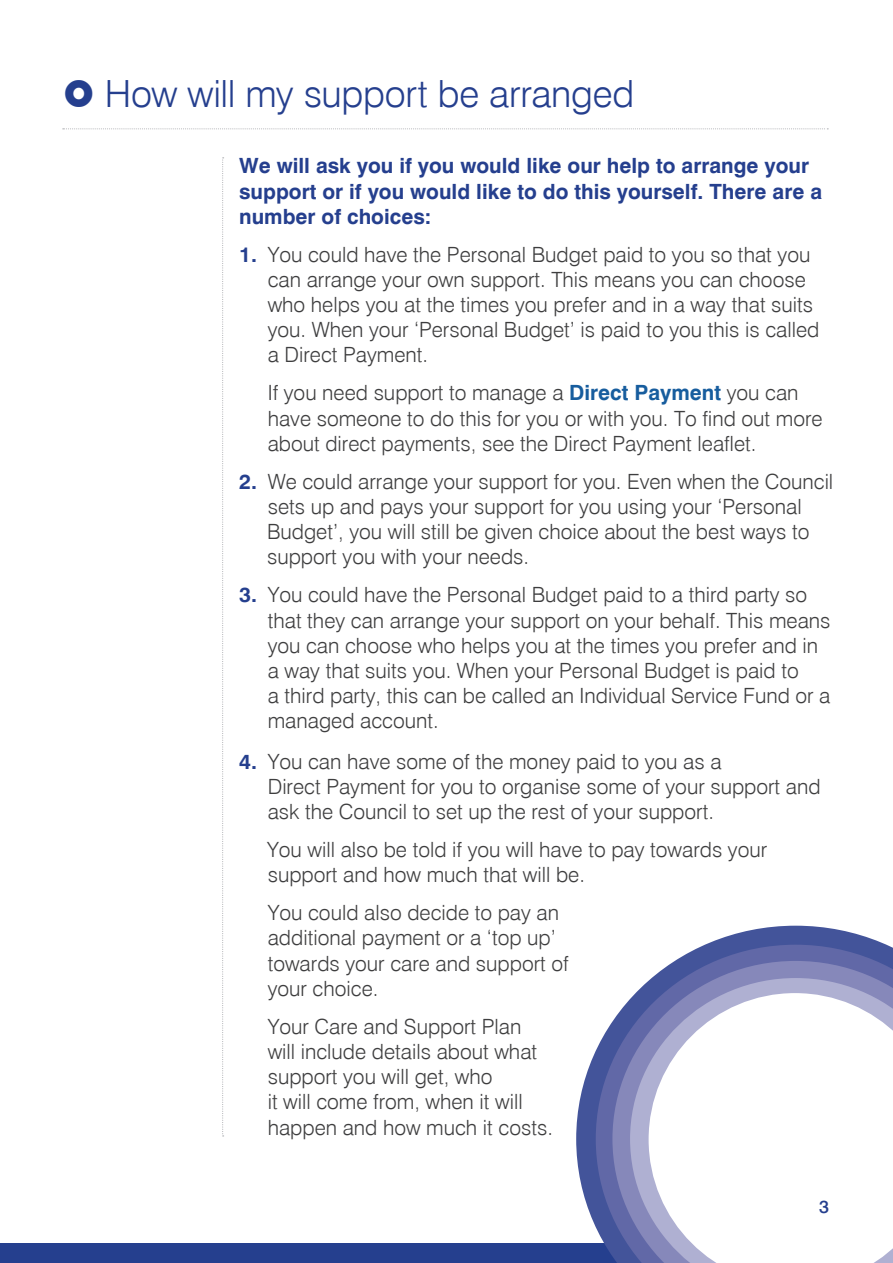
<style>
.page{position:relative;width:893px;height:1263px;background:#fff}
.page>*{position:absolute;margin:0;border:0;box-sizing:border-box;transform-origin:0 0}
.t1{font:300 37.5px "Swiss 721 BT";letter-spacing:-.005em;color:#253f8e}
.t2{font:300 21px/25.2px "Swiss 721 BT";color:#3e3e3f}
.t3{font:700 21px/25.2px "Swiss 721 BT";color:#253f8e}
.t4{font:500 18px "Swiss 721 BT";color:#253f8e}
.s1{font-weight:700;color:#253f8e}
.s2{font-weight:700;color:#175d9e}
</style>
<div class="page">
<div style="left:0;top:1243px;width:893px;height:20px;background:#253f8e"></div>
<svg style="left:576px;top:926px;width:311px;height:302px"></svg>
<svg style="left:596px;top:945px;width:297px;height:310px"></svg>
<svg style="left:612px;top:961px;width:281px;height:302px;background:#7f85b8"></svg>
<svg style="left:630px;top:978px;width:263px;height:285px;background:#8a8ebd"></svg>
<svg style="left:649px;top:993px;width:244px;height:270px"></svg>
<svg style="left:63px;top:128px;width:765px;height:1px"></svg>
<svg style="left:222px;top:157px;width:2px;height:979px"></svg>
<p class="t1" style="left:105px;top:71px;width:531px">How will my support be arranged</p>
<p class="t3" style="left:239px;top:153px;width:584px">We will ask you if you would like our help to arrange your support or if you would like to do this yourself. There are a number of choices:</p>
<p class="t2" style="left:268px;top:241px;width:553px;text-indent:-28px"><span class="s1">1.</span> You could have the Personal Budget paid to you so that you can arrange your own support. This means you can choose who helps you at the times you prefer and in a way that suits you. When your ‘Personal Budget’ is paid to you this is called a Direct Payment.</p>
<p class="t2" style="left:268px;top:380px;width:556px">If you need support to manage a <span class="s2">Direct Payment</span> you can have someone to do this for you or with you. To find out more about direct payments, see the Direct Payment leaflet.</p>
<p class="t2" style="left:267px;top:469px;width:568px;text-indent:-28px"><span class="s1">2.</span> We could arrange your support for you. Even when the Council sets up and pays your support for you using your ‘Personal Budget’, you will still be given choice about the best ways to support you with your needs.</p>
<p class="t2" style="left:268px;top:582px;width:564px;text-indent:-28px"><span class="s1">3.</span> You could have the Personal Budget paid to a third party so that they can arrange your support on your behalf. This means you can choose who helps you at the times you prefer and in a way that suits you. When your Personal Budget is paid to<br>a third party, this can be called an Individual Service Fund or a managed account.</p>
<p class="t2" style="left:268px;top:748px;width:554px;text-indent:-28px"><span class="s1">4.</span> You can have some of the money paid to you as a<br>Direct Payment for you to organise some of your support and ask the Council to set up the rest of your support.</p>
<p class="t2" style="left:267px;top:837px;width:502px">You will also be told if you will have to pay towards your support and how much that will be.</p>
<p class="t2" style="left:268px;top:900px;width:303px">You could also decide to pay an additional payment or a ‘top up’ towards your care and support of your choice.</p>
<p class="t2" style="left:268px;top:1013px;width:287px">Your Care and Support Plan will include details about what support you will get, who<br>it will come from, when it will happen and how much it costs.</p>
<p class="t4" style="left:819px;top:1195px;width:12px">3</p>
</div>
